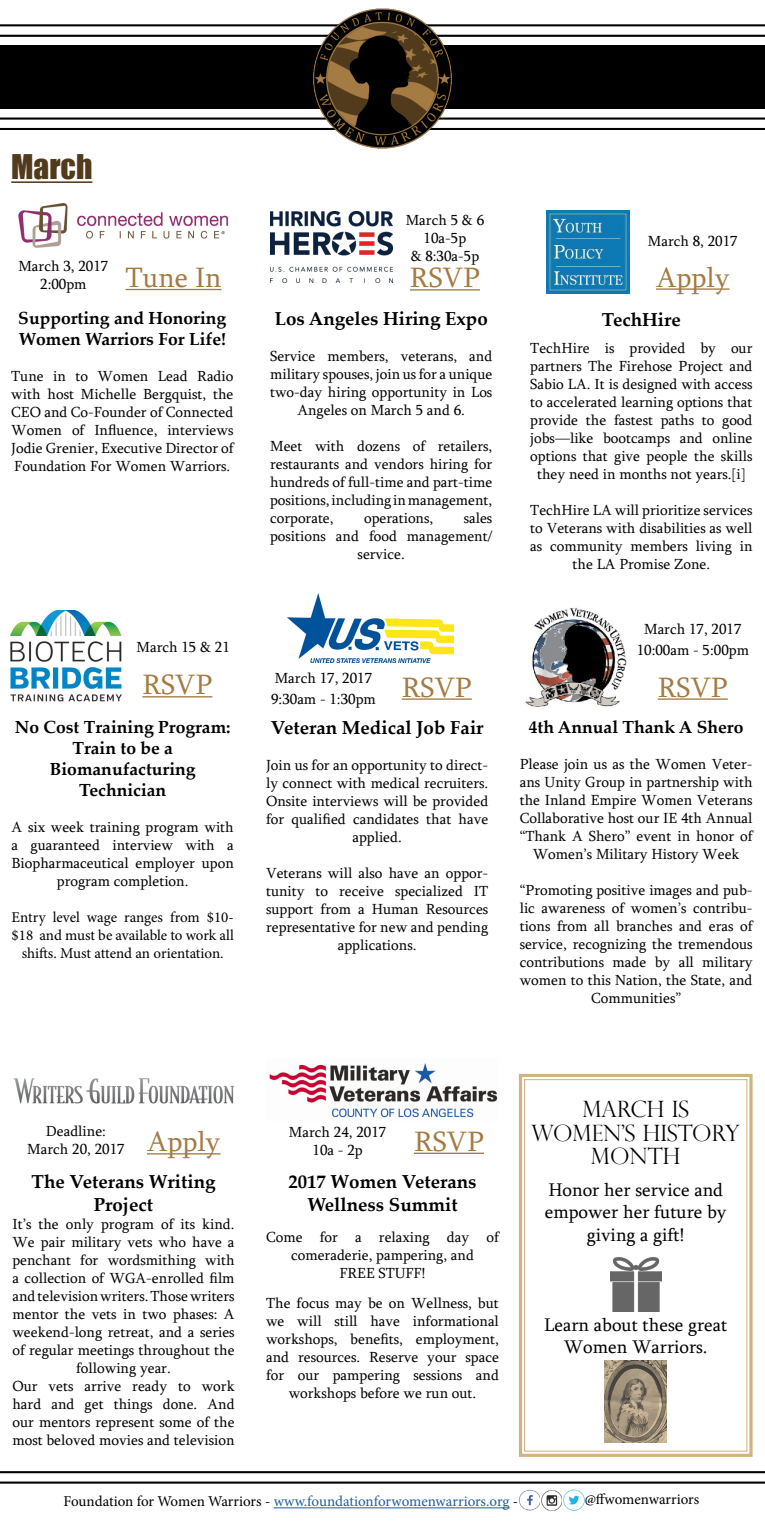
<style>
.page{position:relative;width:765px;height:1530px;background:#fff}
.page>*{position:absolute;margin:0;border:0;box-sizing:border-box;transform-origin:0 0}
.t1{font:31.25px "Impact";color:#523b1c}
.t2{font:28.75px "Sylfaen";color:#a47b42}
.t3{font:300 22.5px/23.8px "Perpetua Titling";color:#000;text-align:center}
.t4{font:700 18.75px/22.5px "Palatino Linotype";color:#000;text-align:center}
.t5{font:18.75px/22.5px "Sylfaen";color:#000;text-align:center}
.t6{font:700 17.5px/21px "Palatino Linotype";color:#000}
.t7{font:15px/18px "Sylfaen";color:#000;text-align:center}
.t8{font:15px/18px "Minion Pro";letter-spacing:-.005em;color:#000;text-align:center}
.t9{font:15px "Minion Pro";letter-spacing:-.005em;color:#215e9e}
.s1{color:#000}
</style>
<div class="page">
<hr style="left:0;top:24px;width:765px;height:2px;background:#000">
<hr style="left:0;top:35px;width:765px;height:2px;background:#000">
<hr style="left:0;top:118px;width:765px;height:2px;background:#000">
<hr style="left:0;top:128px;width:765px;height:2px;background:#000">
<div style="left:0;top:46px;width:765px;height:63px;background:#000"></div>
<img style="left:305px;top:8px;width:155px;height:141px">
<hr style="left:126px;top:289px;width:96px;height:1px;background:#a47b42">
<img style="left:270px;top:212px;width:122px;height:71px">
<hr style="left:410px;top:289px;width:70px;height:2px;background:#a47b42">
<hr style="left:0;top:1471px;width:765px;height:2px;background:#000">
<hr style="left:0;top:1482px;width:765px;height:2px;background:#000">
<hr style="left:274px;top:1507px;width:236px;height:1px;background:#215e9e">
<img style="left:519px;top:1489px;width:66px;height:22px">
<hr style="left:147px;top:1153px;width:74px;height:2px;background:#a47b42">
<hr style="left:414px;top:1153px;width:70px;height:1px;background:#a47b42">
<hr style="left:11px;top:181px;width:81px;height:2px;background:#523b1c">
<hr style="left:142px;top:696px;width:70px;height:1px;background:#a47b42">
<img style="left:11px;top:610px;width:111px;height:92px">
<hr style="left:402px;top:698px;width:70px;height:2px;background:#a47b42">
<img style="left:287px;top:593px;width:166px;height:69px">
<hr style="left:658px;top:698px;width:70px;height:2px;background:#a47b42">
<img style="left:525px;top:608px;width:102px;height:99px">
<img style="left:18px;top:202px;width:211px;height:46px">
<img style="left:13px;top:1078px;width:221px;height:26px">
<img style="left:269px;top:1063px;width:229px;height:55px">
<hr style="left:656px;top:288px;width:74px;height:2px;background:#a47b42">
<img style="left:547px;top:211px;width:83px;height:83px">
<svg style="left:519px;top:1073px;width:234px;height:384px"></svg>
<div style="left:524px;top:1079px;width:223px;height:373px;border:1px solid #d1b281"></div>
<img style="left:610px;top:1258px;width:51px;height:54px">
<img style="left:605px;top:1361px;width:62px;height:82px">
<h1 class="t1" style="left:11px;top:143px;width:83px">March</h1>
<p class="t7" style="left:18px;top:256px;width:91px">March 3, 2017<br>2:00pm</p>
<h2 class="t2" style="left:126px;top:258px;width:97px">Tune In</h2>
<p class="t6" style="left:18px;top:307px;width:210px">Supporting and Honoring<br>Women Warriors For Life!</p>
<p class="t7" style="left:11px;top:367px;width:224px;text-align:justify">Tune in to Women Lead Radio with host Michelle Bergquist, the CEO and Co-Founder of Connected Women of Influence, interviews Jodie Grenier, Executive Director of Foundation For Women Warriors.</p>
<p class="t7" style="left:406px;top:210px;width:80px">March 5 &amp; 6<br>10a-5p<br>&amp; 8:30a-5p</p>
<h2 class="t2" style="left:410px;top:258px;width:72px">RSVP</h2>
<p class="t4" style="left:275px;top:307px;width:215px">Los Angeles Hiring Expo</p>
<p class="t7" style="left:270px;top:347px;width:224px">Service members, veterans, and military spouses, join us for a unique two-day hiring opportunity in Los<br>Angeles on March 5 and 6.</p>
<p class="t7" style="left:270px;top:437px;width:224px;text-align:justify">Meet with dozens of retailers, restaurants and vendors hiring for hundreds of full-time and part-time positions, including in management, corporate,</p>
<p class="t7" style="left:364px;top:509px;width:71px">operations,</p>
<p class="t7" style="left:464px;top:509px;width:30px">sales</p>
<p class="t7" style="left:270px;top:527px;width:224px">positions and food management/</p>
<p class="t7" style="left:358px;top:545px;width:49px">service.</p>
<p class="t7" style="left:137px;top:638px;width:95px">March 15 &amp; 21</p>
<h2 class="t2" style="left:142px;top:665px;width:72px">RSVP</h2>
<p class="t7" style="left:271px;top:667px;width:202px;line-height:21px;text-align:left">March 17, 2017<br>9:30am - 1:30pm <sup>RSVP</sup></p>
<p class="t4" style="left:271px;top:716px;width:214px">Veteran Medical Job Fair</p>
<p class="t7" style="left:266px;top:756px;width:224px">Join us for an opportunity to direct&shy;ly connect with medical recruiters.<br>Onsite interviews will be provided for qualified candidates that have applied.</p>
<p class="t7" style="left:266px;top:864px;width:224px">Veterans will also have an oppor&shy;tunity to receive specialized IT support from a Human Resources representative for new and pending applications.</p>
<p class="t6" style="left:15px;top:716px;width:217px;text-align:center">No Cost Training Program:<br>Train to be a<br>Biomanufacturing<br>Technician</p>
<p class="t7" style="left:12px;top:818px;width:224px">A six week training program with a guaranteed interview with a<br>Biopharmaceutical employer upon program completion.</p>
<p class="t8" style="left:12px;top:908px;width:224px">Entry level wage ranges from $10- $18 and must be available to work all shifts. Must attend an orientation.</p>
<p class="t7" style="left:648px;top:232px;width:91px">March 8, 2017</p>
<h2 class="t2" style="left:656px;top:258px;width:75px">Apply</h2>
<p class="t4" style="left:602px;top:307px;width:80px">TechHire</p>
<p class="t7" style="left:530px;top:338px;width:224px">TechHire is provided by our partners The Firehose Project and Sabio LA. It is designed with access to accelerated learning options that provide the fastest paths to good jobs—like bootcamps and online options that give people the skills they need in months not years.[i]</p>
<p class="t7" style="left:530px;top:500px;width:224px">TechHire LA will prioritize services to Veterans with disabilities as well as community members living in the LA Promise Zone.</p>
<p class="t7" style="left:637px;top:618px;width:114px;line-height:21px">March 17, 2017<br>10:00am - 5:00pm</p>
<h2 class="t2" style="left:658px;top:668px;width:72px">RSVP</h2>
<p class="t6" style="left:529px;top:716px;width:216px">4th Annual Thank A Shero</p>
<p class="t7" style="left:520px;top:755px;width:234px">Please join us as the Women Veter&shy;ans Unity Group in partnership with the Inland Empire Women Veterans Collaborative host our IE 4th Annual “Thank A Shero” event in honor of Women’s Military History Week</p>
<p class="t7" style="left:520px;top:881px;width:234px">“Promoting positive images and pub&shy;lic awareness of women’s contribu&shy;tions from all branches and eras of service, recognizing the tremendous contributions made by all military women to this Nation, the State, and<br>Communities”</p>
<p class="t7" style="left:27px;top:1121px;width:195px;text-align:left;text-indent:19px">Deadline:<br>March 20, 2017 <sup>Apply</sup></p>
<p class="t4" style="left:31px;top:1170px;width:186px">The Veterans Writing<br>Project</p>
<p class="t7" style="left:12px;top:1214px;width:224px">It’s the only program of its kind.<br>We pair military vets who have a penchant for wordsmithing with a collection of WGA-enrolled film and television writers. Those writers mentor the vets in two phases: A weekend-long retreat, and a series of regular meetings throughout the following year.<br>Our vets arrive ready to work hard and get things done. And our mentors represent some of the most beloved movies and television</p>
<p class="t7" style="left:289px;top:1123px;width:99px">March 24, 2017<br>10a - 2p</p>
<h2 class="t2" style="left:414px;top:1122px;width:72px">RSVP</h2>
<p class="t4" style="left:288px;top:1170px;width:190px">2017 Women Veterans<br>Wellness Summit</p>
<p class="t7" style="left:266px;top:1228px;width:234px">Come for a relaxing day of comeraderie, pampering, and<br>FREE STUFF!</p>
<p class="t7" style="left:266px;top:1294px;width:234px">The focus may be on Wellness, but we will still have informational workshops, benefits, employment, and resources. Reserve your space for our pampering sessions and workshops before we run out.</p>
<h3 class="t3" style="left:531px;top:1097px;width:211px">MARCH IS<br>WOMEN’S HISTORY<br>MONTH</h3>
<p class="t5" style="left:545px;top:1178px;width:183px">Honor her service and empower her future by giving a gift!</p>
<p class="t5" style="left:544px;top:1313px;width:185px">Learn about these great<br>Women Warriors.</p>
<p class="t9" style="left:64px;top:1492px;width:456px"><span class="s1">Foundation for Women Warriors -</span> www.foundationforwomenwarriors.org <span class="s1">-</span></p>
<p class="t8" style="left:585px;top:1490px;width:116px">@ffwomenwarriors</p>
</div>
